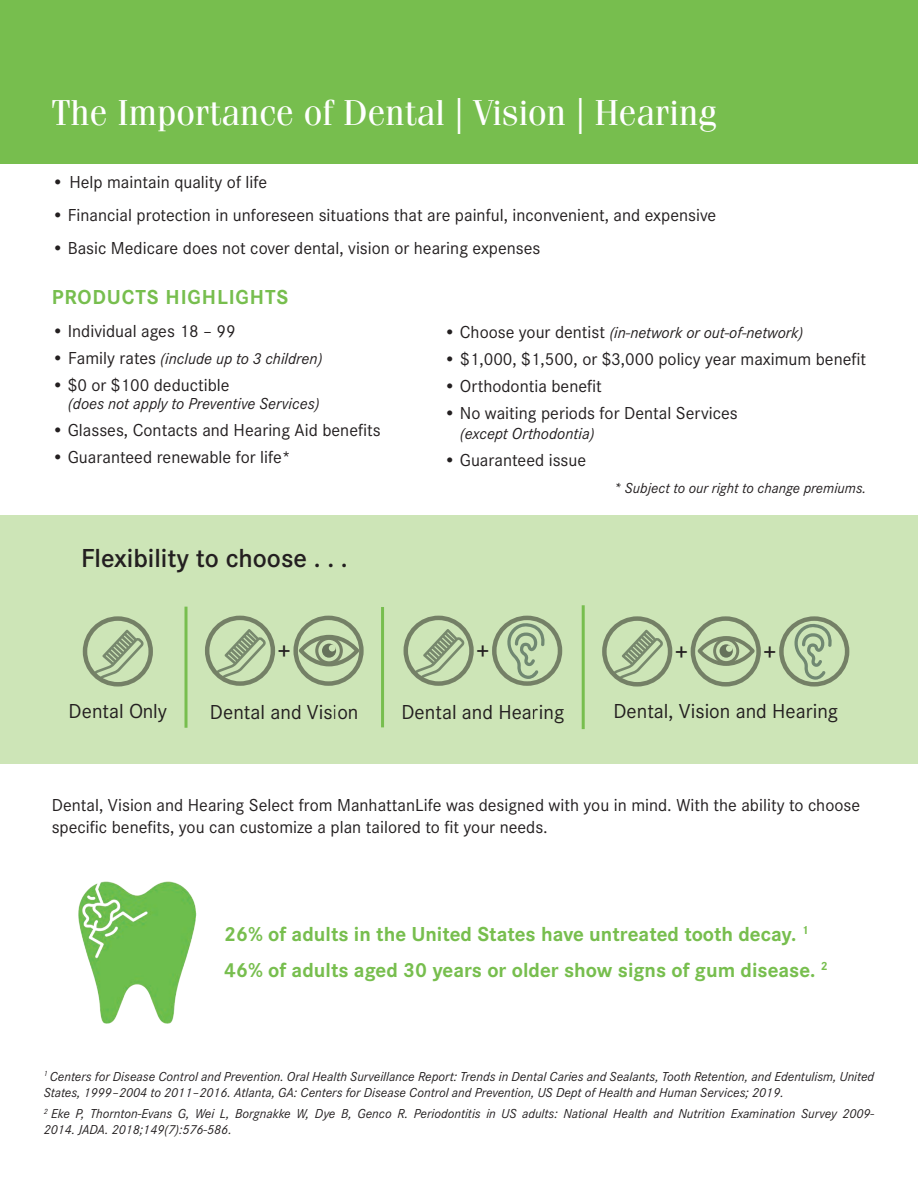
<style>
.page{position:relative;width:918px;height:1188px;background:#fff}
.page>*{position:absolute;margin:0;border:0;box-sizing:border-box;transform-origin:0 0}
.t1{font:36px "Fenice Pro ITC";color:#fff}
.COVER_Subhead{font:600 27px "Corporate S Pro";color:#231f20}
.t2{font:700 21px "Corporate S Pro";color:#77be4e}
.t3{font:21px "Corporate S Pro";color:#231f20}
.t4{font:700 21px "Corporate S Pro";letter-spacing:.04em;color:#77be4e}
.t5{font:18px/21.6px "Corporate S Pro";color:#231f20}
.t6{font:italic 16.5px "Corporate S Pro";color:#231f20}
.t7{font:italic 15px "Corporate S Pro";color:#231f20}
.t8{font:italic 13.5px/16.2px "Corporate S Pro";color:#231f20}
.s1{font-style:normal;font-size:18px}
</style>
<div class="page">
<div style="left:0;top:0;width:918px;height:163px;background:#77be4e"></div>
<div style="left:0;top:515px;width:918px;height:248px;background:#cde5b7"></div>
<svg style="left:85px;top:620px;width:59px;height:62px"></svg>
<div style="left:83px;top:616px;width:70px;height:71px;border:4px solid #231f20;border-radius:50%"></div>
<svg style="left:207px;top:618px;width:59px;height:65px"></svg>
<div style="left:205px;top:616px;width:70px;height:70px;border:4px solid #231f20;border-radius:50%"></div>
<svg style="left:299px;top:635px;width:60px;height:31px"></svg>
<svg style="left:322px;top:644px;width:14px;height:14px"></svg>
<div style="left:329px;top:645px;width:7px;height:6px;background:#cde5b7;border-radius:50%"></div>
<div style="left:293px;top:616px;width:71px;height:70px;border:4px solid #231f20;border-radius:50%"></div>
<svg style="left:406px;top:618px;width:59px;height:66px"></svg>
<div style="left:404px;top:616px;width:70px;height:70px;border:4px solid #231f20;border-radius:50%"></div>
<svg style="left:506px;top:620px;width:41px;height:59px"></svg>
<div style="left:492px;top:616px;width:70px;height:70px;border:4px solid #231f20;border-radius:50%"></div>
<svg style="left:607px;top:619px;width:56px;height:63px"></svg>
<div style="left:602px;top:616px;width:70px;height:71px;border:4px solid #231f20;border-radius:50%"></div>
<svg style="left:698px;top:636px;width:57px;height:30px"></svg>
<svg style="left:720px;top:644px;width:13px;height:14px"></svg>
<div style="left:726px;top:645px;width:6px;height:7px;background:#cde5b7;border-radius:50%"></div>
<div style="left:691px;top:616px;width:70px;height:71px;border:4px solid #231f20;border-radius:50%"></div>
<svg style="left:793px;top:621px;width:41px;height:59px"></svg>
<div style="left:779px;top:616px;width:70px;height:71px;border:4px solid #231f20;border-radius:50%"></div>
<hr style="left:185px;top:607px;width:3px;height:121px;background:#77be4e">
<hr style="left:381px;top:607px;width:3px;height:120px;background:#77be4e">
<hr style="left:582px;top:605px;width:3px;height:124px;background:#77be4e">
<img style="left:78px;top:881px;width:118px;height:142px">
<p class="t1" style="left:52px;top:90px;width:666px">The Importance of Dental | Vision | Hearing</p>
<p class="t5" style="left:52px;top:169px;width:217px">• Help maintain quality of life</p>
<p class="t5" style="left:52px;top:202px;width:666px">• Financial protection in unforeseen situations that are painful, inconvenient, and expensive</p>
<p class="t5" style="left:52px;top:235px;width:490px">• Basic Medicare does not cover dental, vision or hearing expenses</p>
<p class="t4" style="left:52px;top:280px;width:238px">PRODUCTS HIGHLIGHTS</p>
<p class="t5" style="left:52px;top:318px;width:186px">• Individual ages 18 – 99</p>
<p class="t6" style="left:52px;top:346px;width:272px"><span class="s1">• Family rates</span> (include up to 3 children)</p>
<p class="t5" style="left:52px;top:372px;width:179px">• $0 or $100 deductible</p>
<p class="t6" style="left:68px;top:391px;width:253px">(does not apply to Preventive Services)</p>
<p class="t5" style="left:52px;top:417px;width:330px">• Glasses, Contacts and Hearing Aid benefits</p>
<p class="t5" style="left:52px;top:444px;width:241px">• Guaranteed renewable for life*</p>
<p class="COVER_Subhead" style="left:81px;top:538px;width:268px">Flexibility to choose . . .</p>
<p class="t6" style="left:444px;top:321px;width:361px"><span class="s1">• Choose your dentist</span> (in-network or out-of-network)</p>
<p class="t5" style="left:444px;top:347px;width:424px">• $1,000, $1,500, or $3,000 policy year maximum benefit</p>
<p class="t5" style="left:444px;top:374px;width:160px">• Orthodontia benefit</p>
<p class="t5" style="left:444px;top:401px;width:296px">• No waiting periods for Dental Services</p>
<p class="t6" style="left:460px;top:421px;width:136px">(except Orthodontia)</p>
<p class="t5" style="left:444px;top:448px;width:144px">• Guaranteed issue</p>
<p class="t7" style="left:614px;top:477px;width:254px">* Subject to our right to change premiums.</p>
<p class="t3" style="left:69px;top:696px;width:100px">Dental Only</p>
<p class="t3" style="left:210px;top:697px;width:150px">Dental and Vision</p>
<p class="t3" style="left:401px;top:697px;width:164px">Dental and Hearing</p>
<p class="t3" style="left:613px;top:696px;width:226px">Dental, Vision and Hearing</p>
<p class="t5" style="left:52px;top:793px;width:810px">Dental, Vision and Hearing Select from ManhattanLife was designed with you in mind. With the ability to choose specific benefits, you can customize a plan tailored to fit your needs.</p>
<p class="t2" style="left:224px;top:918px;width:586px">26% of adults in the United States have untreated tooth decay. <sup>1</sup></p>
<p class="t2" style="left:224px;top:954px;width:605px">46% of adults aged 30 years or older show signs of gum disease. <sup>2</sup></p>
<p class="t8" style="left:44px;top:1067px;width:832px"><sup>1</sup> Centers for Disease Control and Prevention. Oral Health Surveillance Report: Trends in Dental Caries and Sealants, Tooth Retention, and Edentulism, United<br>States, 1999–2004 to 2011–2016. Atlanta, GA: Centers for Disease Control and Prevention, US Dept of Health and Human Services; 2019.</p>
<p class="t8" style="left:44px;top:1105px;width:832px"><sup>2</sup> Eke P, Thornton-Evans G, Wei L, Borgnakke W, Dye B, Genco R. Periodontitis in US adults: National Health and Nutrition Examination Survey 2009-<br>2014. JADA. 2018;149(7):576-586.</p>
</div>
